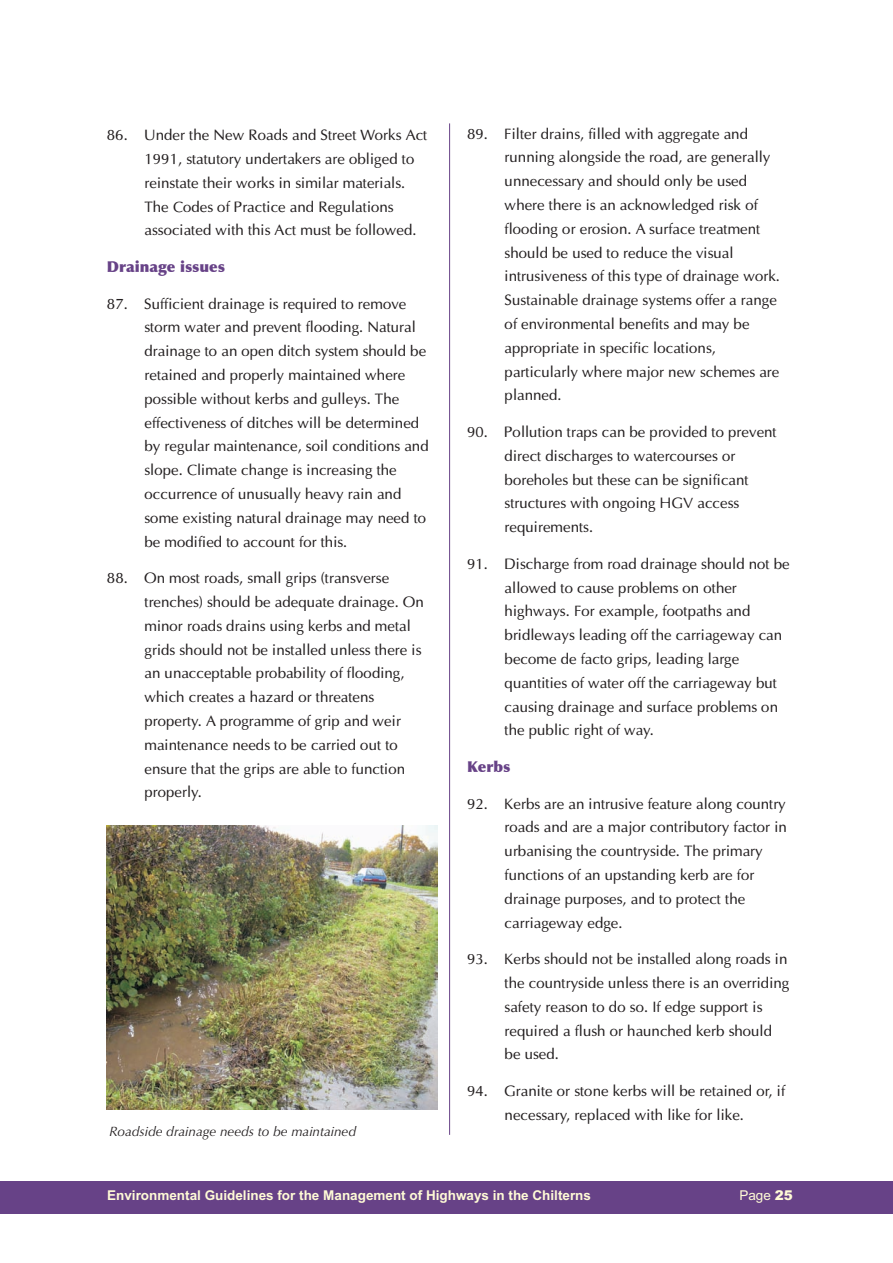
<style>
.page{position:relative;width:893px;height:1263px;background:#fff}
.page>*{position:absolute;margin:0;border:0;box-sizing:border-box;transform-origin:0 0}
.t1{font:15px/23.9px "Optima";color:#231f20}
.t2{font:700 15px "Optima";color:#674287}
.t3{font:700 13.5px "Arial";color:#fffbd6}
.t4{font:italic 13.5px "Optima";color:#231f20}
.t5{font:13.5px "Arial";color:#fffbd6}
.s1{font-weight:900;font-style:italic}
</style>
<div class="page">
<div style="left:0;top:1181px;width:893px;height:33px;background:#674287"></div>
<hr style="left:449px;top:123px;width:1px;height:1012px;background:#674287">
<img style="left:107px;top:825px;width:331px;height:284px">
<p class="t1" style="left:145px;top:124px;width:284px;text-indent:-38px">86. Under the New Roads and Street Works Act 1991, statutory undertakers are obliged to reinstate their works in similar materials.<br>The Codes of Practice and Regulations associated with this Act must be followed.</p>
<p class="t2" style="left:107px;top:258px;width:120px">Drainage issues</p>
<p class="t1" style="left:145px;top:293px;width:286px;text-indent:-38px">87. Sufficient drainage is required to remove storm water and prevent flooding. Natural drainage to an open ditch system should be retained and properly maintained where possible without kerbs and gulleys. The effectiveness of ditches will be determined by regular maintenance, soil conditions and slope. Climate change is increasing the occurrence of unusually heavy rain and some existing natural drainage may need to be modified to account for this.</p>
<p class="t1" style="left:145px;top:567px;width:281px;text-indent:-38px">88. On most roads, small grips (transverse trenches) should be adequate drainage. On minor roads drains using kerbs and metal grids should not be installed unless there is an unacceptable probability of flooding, which creates a hazard or threatens property. A programme of grip and weir maintenance needs to be carried out to ensure that the grips are able to function properly.</p>
<p class="t4" style="left:109px;top:1124px;width:248px">Roadside drainage needs to be maintained</p>
<p class="t1" style="left:505px;top:123px;width:277px;text-indent:-38px">89. Filter drains, filled with aggregate and running alongside the road, are generally unnecessary and should only be used where there is an acknowledged risk of flooding or erosion. A surface treatment should be used to reduce the visual intrusiveness of this type of drainage work.<br>Sustainable drainage systems offer a range of environmental benefits and may be appropriate in specific locations, particularly where major new schemes are planned.</p>
<p class="t1" style="left:505px;top:421px;width:274px;text-indent:-38px">90. Pollution traps can be provided to prevent direct discharges to watercourses or boreholes but these can be significant structures with ongoing HGV access requirements.</p>
<p class="t1" style="left:505px;top:553px;width:287px;text-indent:-38px">91. Discharge from road drainage should not be allowed to cause problems on other highways. For example, footpaths and bridleways leading off the carriageway can become de facto grips, leading large quantities of water off the carriageway but causing drainage and surface problems on the public right of way.</p>
<p class="t2" style="left:467px;top:758px;width:45px">Kerbs</p>
<p class="t1" style="left:505px;top:793px;width:284px;text-indent:-38px">92. Kerbs are an intrusive feature along country roads and are a major contributory factor in urbanising the countryside. The primary functions of an upstanding kerb are for drainage purposes, and to protect the carriageway edge.</p>
<p class="t1" style="left:505px;top:948px;width:286px;text-indent:-38px">93. Kerbs should not be installed along roads in the countryside unless there is an overriding safety reason to do so. If edge support is required a flush or haunched kerb should be used.</p>
<p class="t1" style="left:467px;top:1080px;width:320px;text-align:center">94. Granite or stone kerbs will be retained or, if necessary, replaced with like for like.</p>
<p class="t3" style="left:107px;top:1190px;width:485px">Environmental Guidelines for the Management of Highways in the Chilterns</p>
<p class="t5" style="left:739px;top:1190px;width:55px">Page <span class="s1">25</span></p>
</div>
